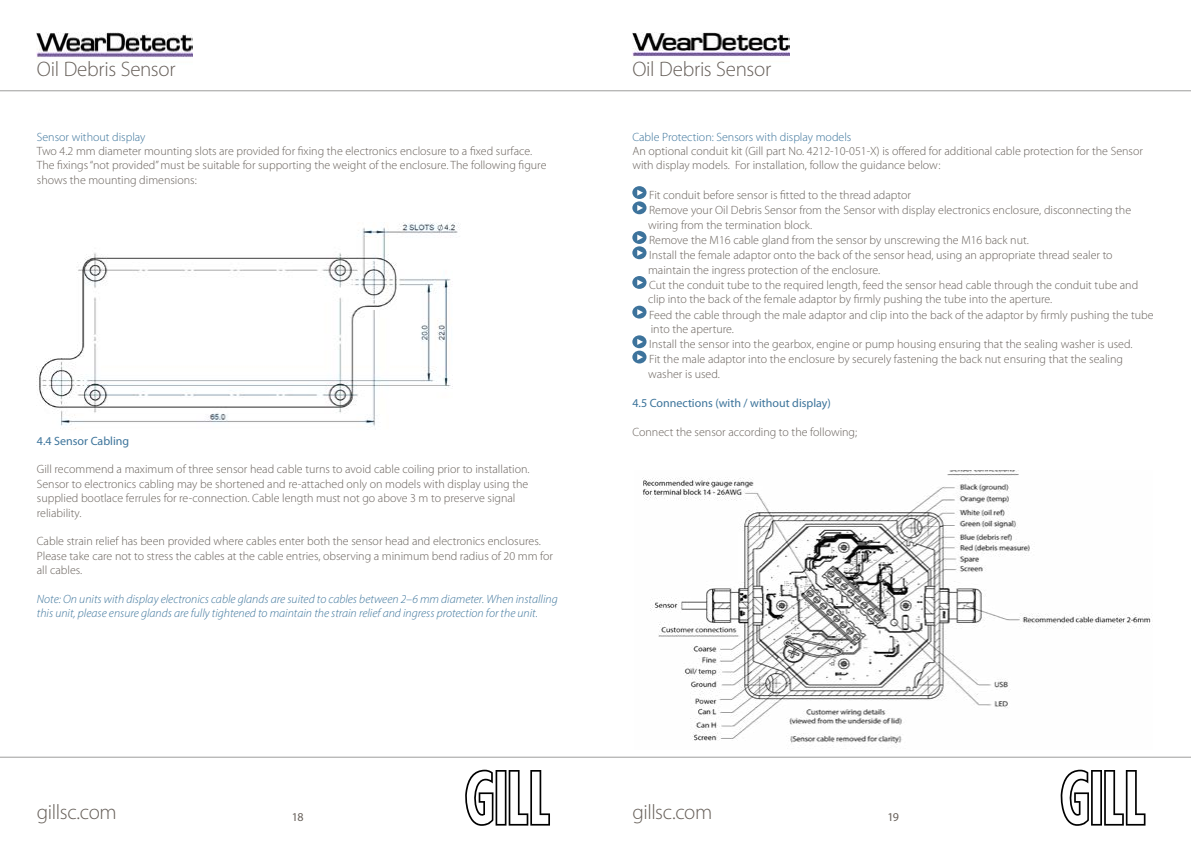
<style>
.page{position:relative;width:1191px;height:842px;background:#fff}
.page>*{position:absolute;margin:0;border:0;box-sizing:border-box;transform-origin:0 0}
.t1{font:300 21px "Myriad Pro";letter-spacing:-.015em;color:#67605a}
.t2{font:300 12px/14.9px "Myriad Pro";color:#67605a}
.t3{font:italic 300 12px/14.4px "Myriad Pro";color:#3c749b}
.t4{font:300 12px "Myriad Pro";color:#3c749b}
.t5{font:12px "Myriad Pro";color:#3c749b}
.t6{font:12px "Myriad Pro";color:#67605a}
</style>
<div class="page">
<img style="left:36px;top:32px;width:157px;height:27px">
<img style="left:632px;top:32px;width:157px;height:26px">
<hr style="left:0;top:91px;width:1191px;height:1px;background:#9d9d9c">
<hr style="left:0;top:757px;width:1191px;height:1px;background:#9d9d9c">
<svg style="left:465px;top:770px;width:85px;height:56px"></svg>
<svg style="left:1060px;top:770px;width:85px;height:56px"></svg>
<div style="left:632px;top:186px;width:14px;height:13px;background:#3d739c;border-radius:50%"></div>
<svg style="left:637px;top:190px;width:6px;height:6px"></svg>
<div style="left:632px;top:201px;width:14px;height:13px;background:#3d739c;border-radius:50%"></div>
<svg style="left:637px;top:205px;width:6px;height:6px"></svg>
<div style="left:632px;top:231px;width:14px;height:13px;background:#3d739c;border-radius:50%"></div>
<svg style="left:637px;top:235px;width:6px;height:6px"></svg>
<div style="left:632px;top:246px;width:14px;height:13px;background:#3d739c;border-radius:50%"></div>
<svg style="left:637px;top:250px;width:6px;height:6px"></svg>
<div style="left:632px;top:276px;width:14px;height:13px;background:#3d739c;border-radius:50%"></div>
<svg style="left:637px;top:279px;width:6px;height:7px"></svg>
<div style="left:632px;top:306px;width:14px;height:13px;background:#3d739c;border-radius:50%"></div>
<svg style="left:637px;top:309px;width:6px;height:6px"></svg>
<div style="left:632px;top:335px;width:14px;height:13px;background:#3d739c;border-radius:50%"></div>
<svg style="left:637px;top:339px;width:6px;height:6px"></svg>
<div style="left:632px;top:351px;width:14px;height:12px;background:#3d739c;border-radius:50%"></div>
<svg style="left:637px;top:354px;width:6px;height:6px"></svg>
<img style="left:642px;top:471px;width:509px;height:274px">
<img style="left:37px;top:223px;width:422px;height:206px">
<h1 class="t1" style="left:37px;top:56px;width:140px">Oil Debris Sensor</h1>
<p class="t4" style="left:37px;top:129px;width:110px">Sensor without display</p>
<p class="t2" style="left:37px;top:144px;width:511px;line-height:14.4px">Two 4.2 mm diameter mounting slots are provided for fixing the electronics enclosure to a fixed surface.<br>The fixings “not provided” must be suitable for supporting the weight of the enclosure. The following figure shows the mounting dimensions:</p>
<p class="t5" style="left:37px;top:433px;width:94px">4.4 Sensor Cabling</p>
<p class="t2" style="left:37px;top:462px;width:494px;line-height:14.4px">Gill recommend a maximum of three sensor head cable turns to avoid cable coiling prior to installation.<br>Sensor to electronics cabling may be shortened and re-attached only on models with display using the supplied bootlace ferrules for re-connection. Cable length must not go above 3 m to preserve signal reliability.</p>
<p class="t2" style="left:37px;top:534px;width:518px;line-height:14.4px">Cable strain relief has been provided where cables enter both the sensor head and electronics enclosures.<br>Please take care not to stress the cables at the cable entries, observing a minimum bend radius of 20 mm for all cables.</p>
<p class="t3" style="left:37px;top:592px;width:522px">Note: On units with display electronics cable glands are suited to cables between 2–6 mm diameter. When installing this unit, please ensure glands are fully tightened to maintain the strain relief and ingress protection for the unit.</p>
<h1 class="t1" style="left:632px;top:56px;width:140px">Oil Debris Sensor</h1>
<p class="t4" style="left:632px;top:129px;width:220px">Cable Protection: Sensors with display models</p>
<p class="t2" style="left:632px;top:144px;width:512px;line-height:14.4px">An optional conduit kit (Gill part No. 4212-10-051-X) is offered for additional cable protection for the Sensor with display models. For installation, follow the guidance below:</p>
<p class="t2" style="left:648px;top:187px;width:507px">Fit conduit before sensor is fitted to the thread adaptor<br>Remove your Oil Debris Sensor from the Sensor with display electronics enclosure, disconnecting the wiring from the termination block.<br>Remove the M16 cable gland from the sensor by unscrewing the M16 back nut.<br>Install the female adaptor onto the back of the sensor head, using an appropriate thread sealer to maintain the ingress protection of the enclosure.<br>Cut the conduit tube to the required length, feed the sensor head cable through the conduit tube and clip into the back of the female adaptor by firmly pushing the tube into the aperture.<br>Feed the cable through the male adaptor and clip into the back of the adaptor by firmly pushing the tube into the aperture.<br>Install the sensor into the gearbox, engine or pump housing ensuring that the sealing washer is used.<br>Fit the male adaptor into the enclosure by securely fastening the back nut ensuring that the sealing washer is used.</p>
<p class="t5" style="left:632px;top:395px;width:200px">4.5 Connections (with / without display)</p>
<p class="t2" style="left:632px;top:424px;width:226px">Connect the sensor according to the following;</p>
<h1 class="t1" style="left:37px;top:799px;width:81px">gillsc.com</h1>
<p class="t6" style="left:292px;top:809px;width:13px">18</p>
<h1 class="t1" style="left:632px;top:799px;width:81px">gillsc.com</h1>
<p class="t6" style="left:887px;top:809px;width:13px">19</p>
</div>
